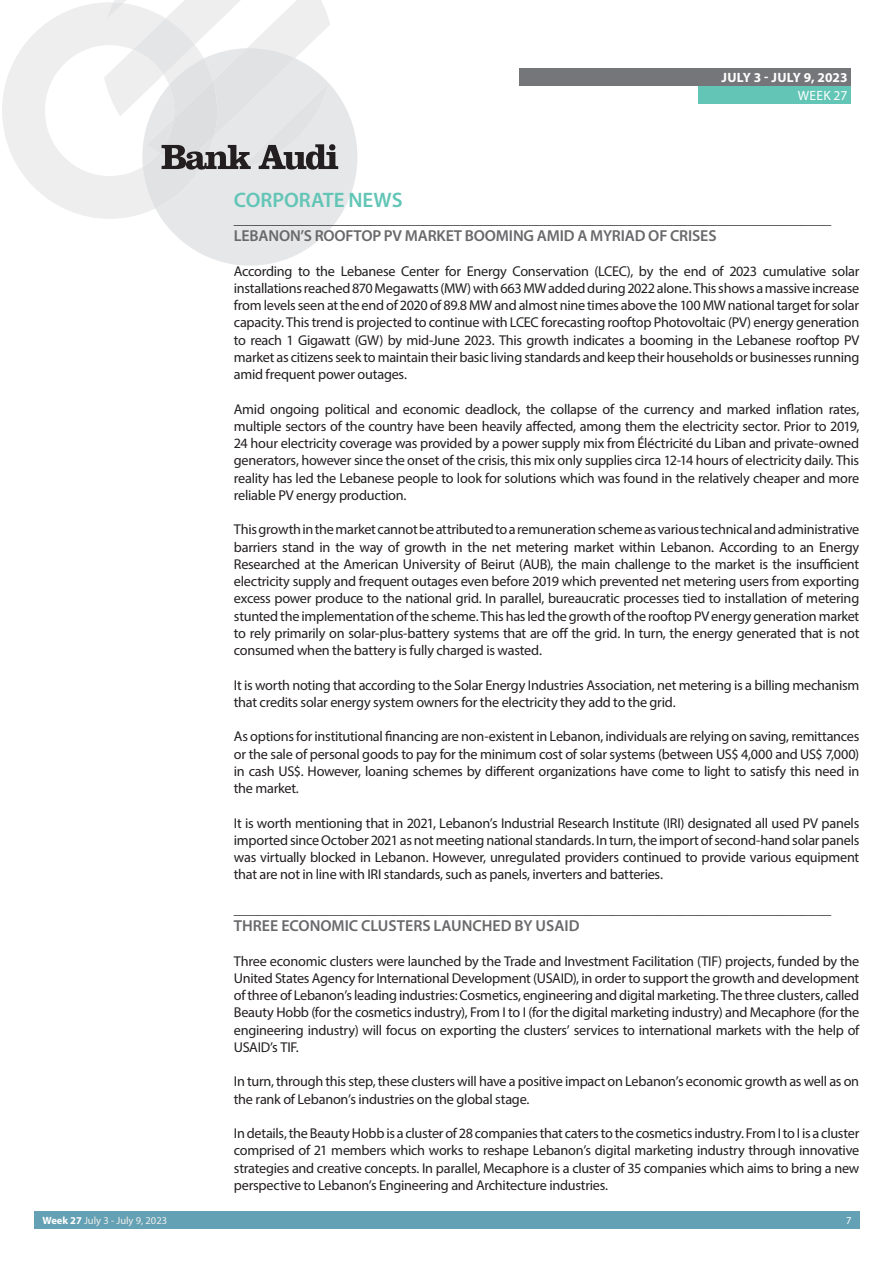
<style>
.page{position:relative;width:893px;height:1263px;background:#fff}
.page>*{position:absolute;margin:0;border:0;box-sizing:border-box;transform-origin:0 0}
.t1{font:600 21px "Myriad Pro";color:#62c5b6}
.t2{font:600 15.9px "Myriad Pro";letter-spacing:-.01em;color:#69696c}
.t3{font:15.75px "Myriad Pro";color:#3e3e3f}
.t4{font:14.25px/17.2px "Myriad Pro";letter-spacing:-.02em;color:#231f20;text-align:justify}
.t5{font:700 13.5px "Myriad Pro";color:#fff}
.t6{font:13.5px "Myriad Pro";letter-spacing:.02em;color:#fff}
.t7{font:10.5px "Myriad Pro";color:#f1f0ee}
.t8{font:10.5px "Myriad Pro";color:#fff}
.s1{font-weight:700;color:#fff}
</style>
<div class="page">
<div style="left:519px;top:68px;width:331px;height:17px;background:#757679"></div>
<div style="left:34px;top:1212px;width:826px;height:17px;background:#65a1b4"></div>
<div style="left:698px;top:86px;width:152px;height:17px;background:#62c5b6"></div>
<svg style="left:162px;top:95px;width:195px;height:171px;fill:#e6e7e9"></svg>
<svg style="left:2px;top:0;width:336px;height:219px"></svg>
<p class="t5" style="left:722px;top:68px;width:127px">JULY 3 - JULY 9, 2023</p>
<p class="t6" style="left:798px;top:87px;width:51px">WEEK 27</p>
<h1 class="t1" style="left:234px;top:186px;width:170px">CORPORATE NEWS</h1>
<p class="t3" style="left:234px;top:209px;width:599px">_______________________________________________________________________________</p>
<p class="t2" style="left:234px;top:226px;width:484px">LEBANON’S ROOFTOP PV MARKET BOOMING AMID A MYRIAD OF CRISES</p>
<p class="t4" style="left:234px;top:262px;width:627px">According to the Lebanese Center for Energy Conservation (LCEC), by the end of 2023 cumulative solar installations reached 870 Megawatts (MW) with 663 MW added during 2022 alone. This shows a massive increase from levels seen at the end of 2020 of 89.8 MW and almost nine times above the 100 MW national target for solar capacity. This trend is projected to continue with LCEC forecasting rooftop Photovoltaic (PV) energy generation to reach 1 Gigawatt (GW) by mid-June 2023. This growth indicates a booming in the Lebanese rooftop PV market as citizens seek to maintain their basic living standards and keep their households or businesses running amid frequent power outages.</p>
<p class="t4" style="left:234px;top:400px;width:627px">Amid ongoing political and economic deadlock, the collapse of the currency and marked inflation rates, multiple sectors of the country have been heavily affected, among them the electricity sector. Prior to 2019, 24 hour electricity coverage was provided by a power supply mix from Éléctricité du Liban and private-owned generators, however since the onset of the crisis, this mix only supplies circa 12-14 hours of electricity daily. This reality has led the Lebanese people to look for solutions which was found in the relatively cheaper and more reliable PV energy production.</p>
<p class="t4" style="left:234px;top:521px;width:627px">This growth in the market cannot be attributed to a remuneration scheme as various technical and administrative barriers stand in the way of growth in the net metering market within Lebanon. According to an Energy Researched at the American University of Beirut (AUB), the main challenge to the market is the insufficient electricity supply and frequent outages even before 2019 which prevented net metering users from exporting excess power produce to the national grid. In parallel, bureaucratic processes tied to installation of metering stunted the implementation of the scheme. This has led the growth of the rooftop PV energy generation market to rely primarily on solar-plus-battery systems that are off the grid. In turn, the energy generated that is not consumed when the battery is fully charged is wasted.</p>
<p class="t4" style="left:234px;top:676px;width:627px">It is worth noting that according to the Solar Energy Industries Association, net metering is a billing mechanism that credits solar energy system owners for the electricity they add to the grid.</p>
<p class="t4" style="left:234px;top:728px;width:627px">As options for institutional financing are non-existent in Lebanon, individuals are relying on saving, remittances or the sale of personal goods to pay for the minimum cost of solar systems (between US$ 4,000 and US$ 7,000) in cash US$. However, loaning schemes by different organizations have come to light to satisfy this need in the market.</p>
<p class="t4" style="left:234px;top:814px;width:627px">It is worth mentioning that in 2021, Lebanon’s Industrial Research Institute (IRI) designated all used PV panels imported since October 2021 as not meeting national standards. In turn, the import of second-hand solar panels was virtually blocked in Lebanon. However, unregulated providers continued to provide various equipment that are not in line with IRI standards, such as panels, inverters and batteries.</p>
<p class="t3" style="left:234px;top:899px;width:599px">_______________________________________________________________________________</p>
<p class="t2" style="left:234px;top:916px;width:347px">THREE ECONOMIC CLUSTERS LAUNCHED BY USAID</p>
<p class="t4" style="left:234px;top:952px;width:627px">Three economic clusters were launched by the Trade and Investment Facilitation (TIF) projects, funded by the United States Agency for International Development (USAID), in order to support the growth and development of three of Lebanon’s leading industries: Cosmetics, engineering and digital marketing. The three clusters, called Beauty Hobb (for the cosmetics industry), From I to I (for the digital marketing industry) and Mecaphore (for the engineering industry) will focus on exporting the clusters’ services to international markets with the help of USAID’s TIF.</p>
<p class="t4" style="left:234px;top:1073px;width:627px">In turn, through this step, these clusters will have a positive impact on Lebanon’s economic growth as well as on the rank of Lebanon’s industries on the global stage.</p>
<p class="t4" style="left:234px;top:1124px;width:627px">In details, the Beauty Hobb is a cluster of 28 companies that caters to the cosmetics industry. From I to I is a cluster comprised of 21 members which works to reshape Lebanon’s digital marketing industry through innovative strategies and creative concepts. In parallel, Mecaphore is a cluster of 35 companies which aims to bring a new perspective to Lebanon’s Engineering and Architecture industries.</p>
<p class="t7" style="left:43px;top:1214px;width:126px"><span class="s1">Week 27</span> July 3 - July 9, 2023</p>
<p class="t8" style="left:846px;top:1213px;width:7px">7</p>
</div>
